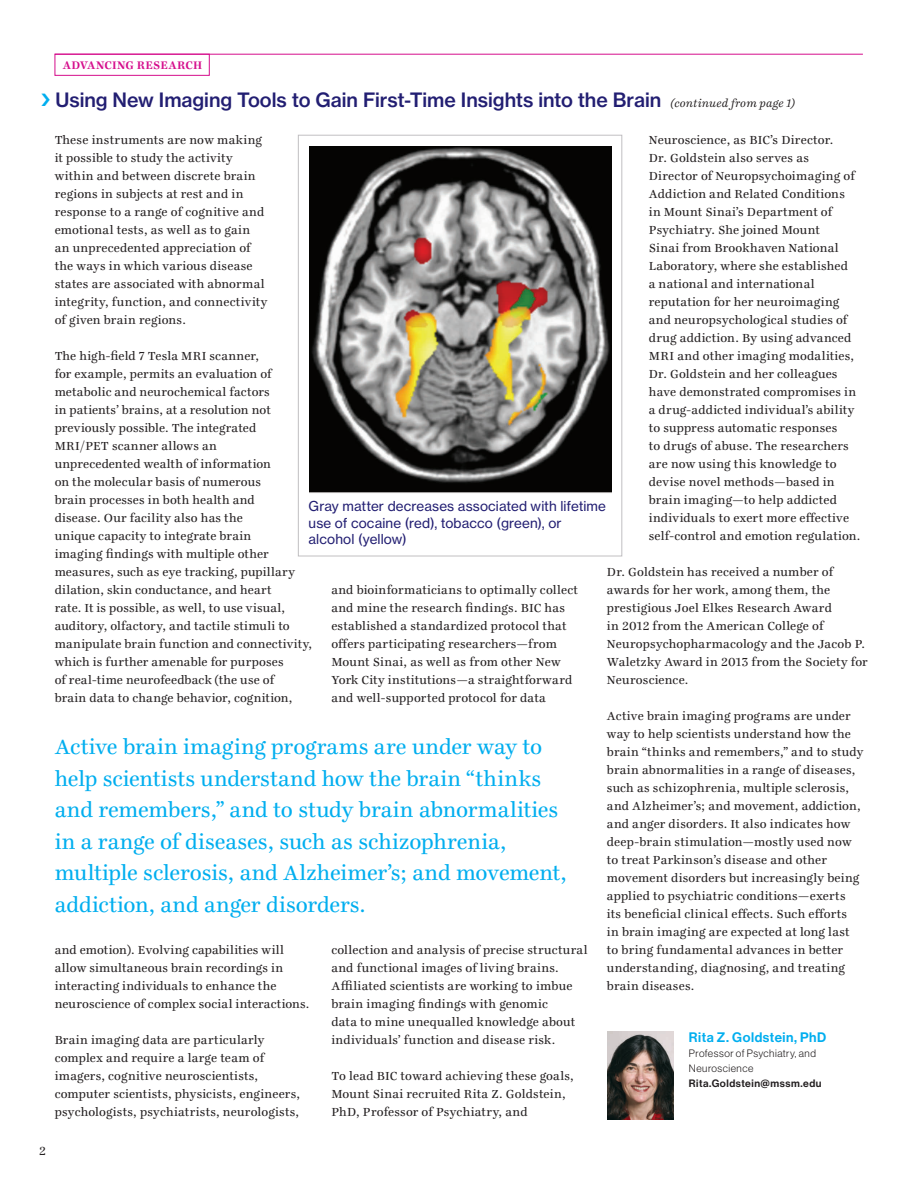
<style>
.page{position:relative;width:918px;height:1188px;background:#fff}
.page>*{position:absolute;margin:0;border:0;box-sizing:border-box;transform-origin:0 0}
.t1{font:22.5px/31.5px "Ingeborg";color:#00aeef}
.t2{font:19.5px "N Haas Grotesk TX Std 65 Md";color:#221e72}
.t3{font:13.5px/16.5px "N Haas Grotesk TX Std 55 Rg";letter-spacing:.01em;color:#221e72}
.t4{font:13.5px "N Haas Grotesk DS Std 65 Md";letter-spacing:.04em;color:#00aeef}
.t5{font:12.75px/18px "Ingeborg";letter-spacing:.02em;color:#231f20}
.t6{font:700 12px "Ingeborg";letter-spacing:.015em;color:#d50d8c}
.t7{font:10.5px/15px "N Haas Grotesk DS Std 45 Lt";letter-spacing:.045em;color:#231f20}
.t8{font:10.5px "N Haas Grotesk DS Std 65 Md";letter-spacing:.05em;color:#231f20}
.s1{font-family:"Ingeborg";font-style:italic;font-size:12px;color:#231f20}
</style>
<div class="page">
<div style="left:298px;top:135px;width:324px;height:421px;border:1px solid #c1bfc2"></div>
<img style="left:309px;top:146px;width:302px;height:347px">
<img style="left:607px;top:1031px;width:66px;height:88px">
<hr style="left:55px;top:54px;width:808px;height:1px;background:#d50d8c">
<div style="left:55px;top:54px;width:154px;height:22px;border:1px solid #d50d8c"></div>
<p class="t6" style="left:63px;top:58px;width:141px">ADVANCING RESEARCH</p>
<h2 class="t2" style="left:55px;top:88px;width:741px">Using New Imaging Tools to Gain First-Time Insights into the Brain <span class="s1">(continued from page 1)</span></h2>
<p class="t5" style="left:649px;top:131px;width:213px">Neuroscience, as BIC’s Director.<br>Dr. Goldstein also serves as Director of Neuropsychoimaging of Addiction and Related Conditions<br>in Mount Sinai’s Department of Psychiatry. She joined Mount<br>Sinai from Brookhaven National Laboratory, where she established<br>a national and international reputation for her neuroimaging and neuropsychological studies of drug addiction. By using advanced MRI and other imaging modalities, Dr. Goldstein and her colleagues have demonstrated compromises in a drug-addicted individual’s ability to suppress automatic responses<br>to drugs of abuse. The researchers are now using this knowledge to devise novel methods—based in brain imaging—to help addicted individuals to exert more effective self-control and emotion regulation.</p>
<p class="t5" style="left:607px;top:563px;width:262px">Dr. Goldstein has received a number of awards for her work, among them, the prestigious Joel Elkes Research Award<br>in 2012 from the American College of Neuropsychopharmacology and the Jacob P.<br>Waletzky Award in 2013 from the Society for Neuroscience.</p>
<p class="t5" style="left:607px;top:707px;width:258px">Active brain imaging programs are under way to help scientists understand how the brain “thinks and remembers,” and to study brain abnormalities in a range of diseases, such as schizophrenia, multiple sclerosis, and Alzheimer’s; and movement, addiction, and anger disorders. It also indicates how deep-brain stimulation—mostly used now to treat Parkinson’s disease and other movement disorders but increasingly being applied to psychiatric conditions—exerts<br>its beneficial clinical effects. Such efforts<br>in brain imaging are expected at long last to bring fundamental advances in better understanding, diagnosing, and treating brain diseases.</p>
<p class="t5" style="left:55px;top:131px;width:214px">These instruments are now making it possible to study the activity within and between discrete brain regions in subjects at rest and in response to a range of cognitive and emotional tests, as well as to gain an unprecedented appreciation of the ways in which various disease states are associated with abnormal integrity, function, and connectivity of given brain regions.</p>
<p class="t5" style="left:55px;top:347px;width:259px">The high-field 7 Tesla MRI scanner,<br>for example, permits an evaluation of metabolic and neurochemical factors<br>in patients’ brains, at a resolution not previously possible. The integrated MRI/PET scanner allows an<br>unprecedented wealth of information<br>on the molecular basis of numerous<br>brain processes in both health and<br>disease. Our facility also has the<br>unique capacity to integrate brain<br>imaging findings with multiple other measures, such as eye tracking, pupillary dilation, skin conductance, and heart<br>rate. It is possible, as well, to use visual, auditory, olfactory, and tactile stimuli to manipulate brain function and connectivity, which is further amenable for purposes<br>of real-time neurofeedback (the use of<br>brain data to change behavior, cognition,</p>
<p class="t3" style="left:309px;top:498px;width:299px">Gray matter decreases associated with lifetime use of cocaine (red), tobacco (green), or alcohol (yellow)</p>
<p class="t5" style="left:331px;top:581px;width:248px">and bioinformaticians to optimally collect and mine the research findings. BIC has established a standardized protocol that offers participating researchers—from Mount Sinai, as well as from other New York City institutions—a straightforward and well-supported protocol for data</p>
<p class="t1" style="left:55px;top:731px;width:514px">Active brain imaging programs are under way to help scientists understand how the brain “thinks and remembers,” and to study brain abnormalities in a range of diseases, such as schizophrenia, multiple sclerosis, and Alzheimer’s; and movement, addiction, and anger disorders.</p>
<p class="t5" style="left:55px;top:941px;width:256px">and emotion). Evolving capabilities will allow simultaneous brain recordings in interacting individuals to enhance the neuroscience of complex social interactions.</p>
<p class="t5" style="left:55px;top:1031px;width:247px">Brain imaging data are particularly complex and require a large team of imagers, cognitive neuroscientists, computer scientists, physicists, engineers, psychologists, psychiatrists, neurologists,</p>
<p class="t5" style="left:331px;top:941px;width:258px">collection and analysis of precise structural and functional images of living brains.<br>Affiliated scientists are working to imbue brain imaging findings with genomic<br>data to mine unequalled knowledge about individuals’ function and disease risk.</p>
<p class="t5" style="left:331px;top:1067px;width:244px">To lead BIC toward achieving these goals,<br>Mount Sinai recruited Rita Z. Goldstein,<br>PhD, Professor of Psychiatry, and</p>
<p class="t4" style="left:689px;top:1029px;width:139px">Rita Z. Goldstein, PhD</p>
<p class="t7" style="left:689px;top:1046px;width:129px">Professor of Psychiatry, and<br>Neuroscience</p>
<p class="t8" style="left:689px;top:1077px;width:134px">Rita.Goldstein@mssm.edu</p>
<p class="t5" style="left:39px;top:1142px;width:8px">2</p>
</div>
